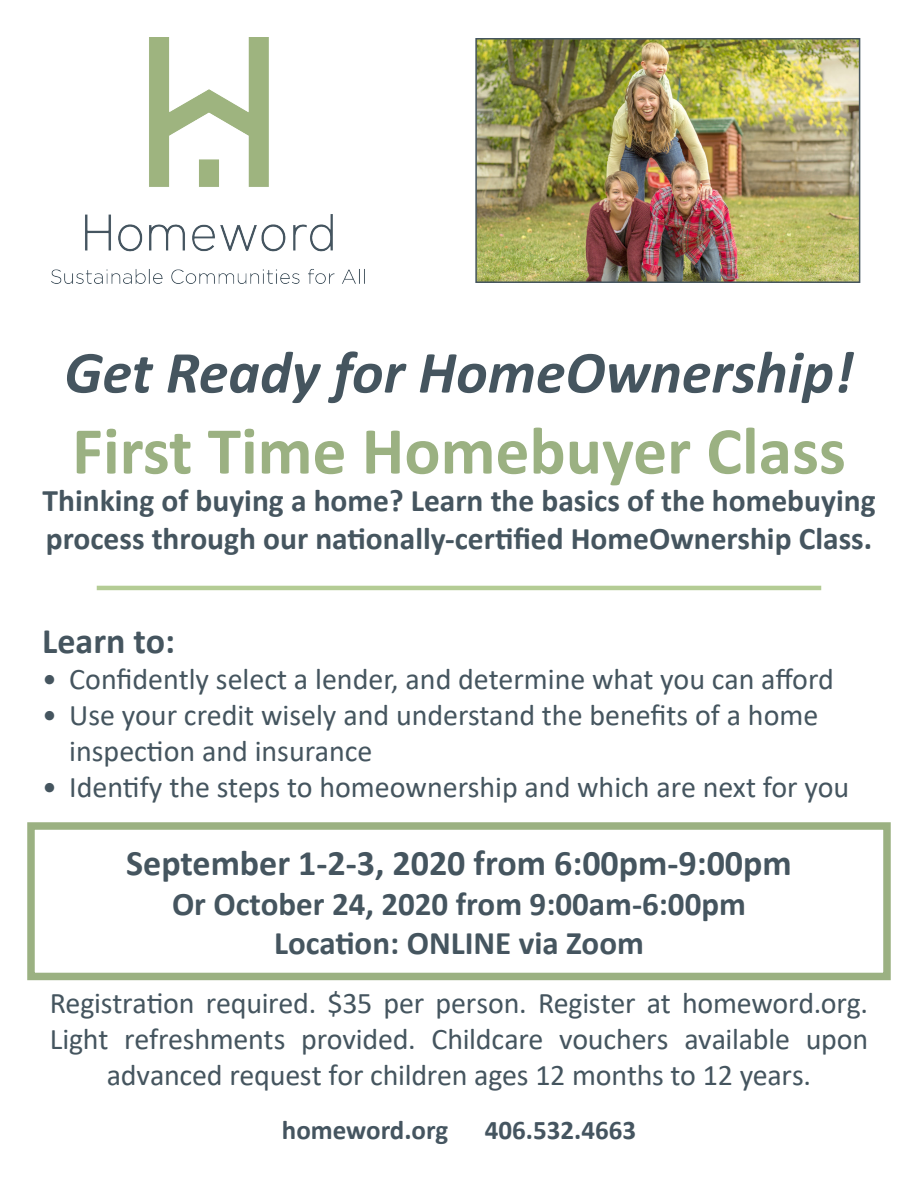
<style>
.page{position:relative;width:918px;height:1188px;background:#fff}
.page>*{position:absolute;margin:0;border:0;box-sizing:border-box;transform-origin:0 0}
.t1{font:700 67.5px "Calibri";color:#9bb182}
.t2{font:italic 700 60px "Calibri";color:#45555f}
.t3{font:700 36px "Calibri";color:#45555f}
.t4{font:700 33px "Calibri";color:#45555f}
.t5{font:700 31.5px/37.8px "Calibri";color:#45555f}
.t6{font:30px/36px "Calibri";letter-spacing:-.005em;color:#45555f}
.t7{font:700 27px "Calibri";color:#455560}
</style>
<div class="page">
<img style="left:478px;top:41px;width:379px;height:239px">
<div style="left:475px;top:38px;width:385px;height:245px;border:2px solid #45555f"></div>
<img style="left:52px;top:38px;width:313px;height:245px">
<hr style="left:97px;top:586px;width:724px;height:4px;background:#b4cc95">
<div style="left:27px;top:822px;width:864px;height:158px;border:8px solid #9bb182"></div>
<p class="t2" style="left:64px;top:330px;width:791px">Get Ready for HomeOwnership!</p>
<p class="t1" style="left:72px;top:403px;width:775px">First Time Homebuyer Class</p>
<p class="t5" style="left:43px;top:481px;width:835px">Thinking of buying a home? Learn the basics of the homebuying process through our nationally-certified HomeOwnership Class.</p>
<p class="t3" style="left:42px;top:616px;width:134px">Learn to:</p>
<p class="t6" style="left:42px;top:661px;width:793px">• Confidently select a lender, and determine what you can afford</p>
<p class="t6" style="left:69px;top:697px;width:751px;text-indent:-27px">• Use your credit wisely and understand the benefits of a home inspection and insurance</p>
<p class="t6" style="left:42px;top:769px;width:809px">• Identify the steps to homeownership and which are next for you</p>
<p class="t3" style="left:126px;top:838px;width:667px">September 1-2-3, 2020 from 6:00pm-9:00pm</p>
<p class="t4" style="left:172px;top:880px;width:575px">Or October 24, 2020 from 9:00am-6:00pm</p>
<p class="t4" style="left:274px;top:920px;width:371px">Location: ONLINE via Zoom</p>
<p class="t6" style="left:50px;top:984px;width:820px;text-align:center">Registration required. $35 per person. Register at homeword.org.<br>Light refreshments provided. Childcare vouchers available upon advanced request for children ages 12 months to 12 years.</p>
<p class="t7" style="left:282px;top:1111px;width:168px">homeword.org</p>
<p class="t7" style="left:485px;top:1111px;width:153px">406.532.4663</p>
</div>
